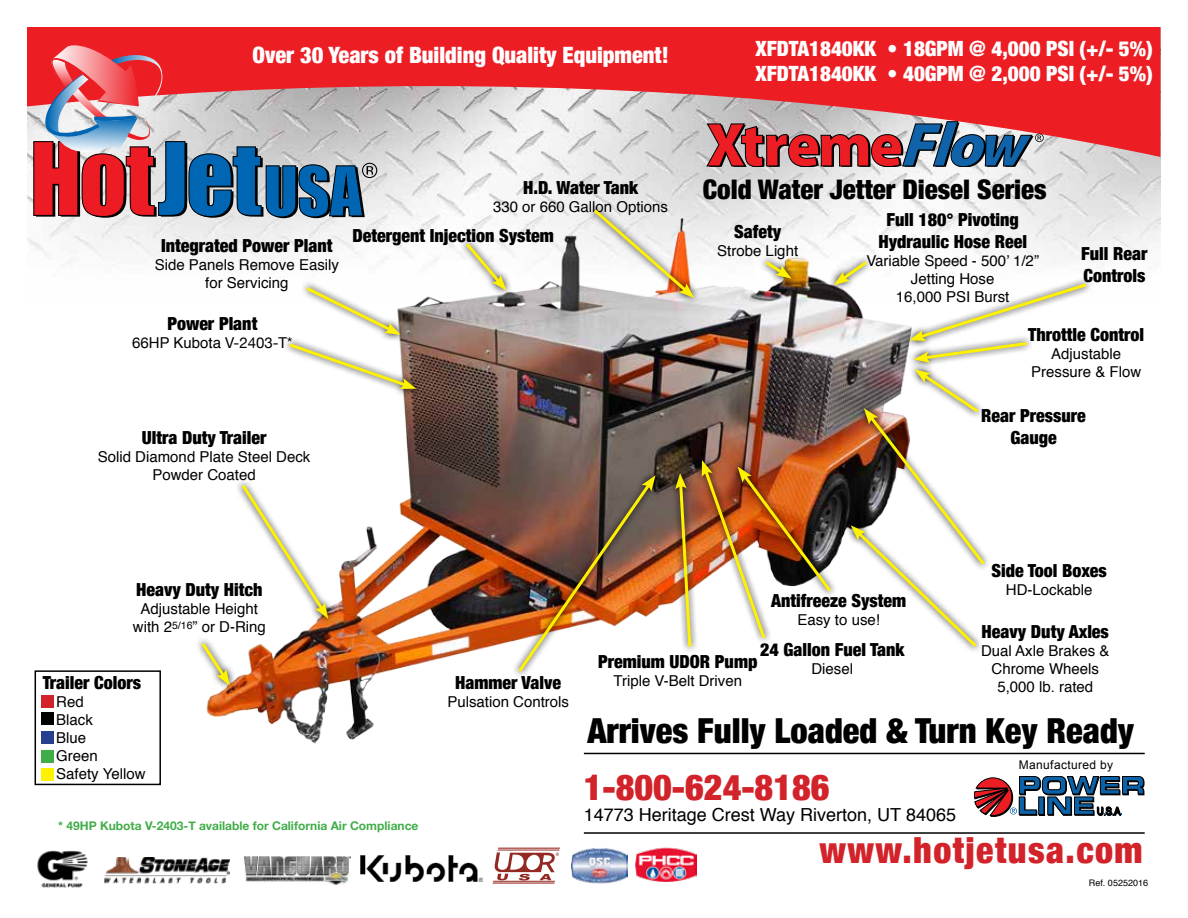
<style>
.page{position:relative;width:1188px;height:918px;background:#fff}
.page>*{position:absolute;margin:0;border:0;box-sizing:border-box;transform-origin:0 0}
.t1{font:900 condensed 36px "Helvetica Neue";letter-spacing:.04em;color:#d2232a}
.t2{font:900 condensed 36px "Helvetica Neue";color:#d2232a}
.t3{font:900 condensed 34.5px "Helvetica Neue";color:#000}
.t4{font:900 condensed 27px "Helvetica Neue";color:#000}
.t5{font:900 condensed 22.5px "Helvetica Neue";color:#fff}
.t6{font:900 condensed 21px/25.2px "Helvetica Neue";color:#fff}
.t7{font:900 condensed 18px/21.6px "Helvetica Neue";color:#000;text-align:center}
.t8{font:18px "Helvetica";color:#000}
.t9{font:15px/18px "Helvetica";color:#000;text-align:center}
.t10{font:15px "Helvetica Neue";color:#000}
.t11{font:700 12px "Helvetica Neue";color:#41ad49}
.t12{font:12px "Arial";letter-spacing:.03em;color:#000}
.t13{font:9px "Helvetica";color:#000}
.s1{font-family:"Helvetica"}
</style>
<div class="page">
<img style="left:27px;top:157px;width:1133px;height:111px">
<img style="left:190px;top:199px;width:734px;height:556px">
<svg style="left:27px;top:27px;width:1133px;height:130px;background:#e65257"></svg>
<div style="left:35px;top:670px;width:126px;height:115px;border:2px solid #000"></div>
<div style="left:41px;top:696px;width:13px;height:12px;background:#d2232a"></div>
<div style="left:41px;top:712px;width:12px;height:13px;background:#000"></div>
<div style="left:41px;top:732px;width:13px;height:12px;background:#25408f"></div>
<div style="left:41px;top:751px;width:12px;height:12px;background:#41ad49"></div>
<div style="left:41px;top:768px;width:13px;height:12px;background:#fff200"></div>
<hr style="left:498px;top:850px;width:61px;height:1px;background:#942923">
<hr style="left:493px;top:881px;width:62px;height:1px;background:#942923">
<svg style="left:494px;top:852px;width:65px;height:28px"></svg>
<hr style="left:498px;top:848px;width:62px;height:1px;background:#942923">
<hr style="left:493px;top:883px;width:62px;height:1px;background:#942923">
<img style="left:571px;top:848px;width:57px;height:35px">
<img style="left:636px;top:847px;width:60px;height:35px">
<img style="left:37px;top:850px;width:51px;height:38px">
<img style="left:104px;top:857px;width:125px;height:27px">
<img style="left:244px;top:856px;width:106px;height:29px">
<svg style="left:974px;top:776px;width:170px;height:41px"></svg>
<hr style="left:584px;top:753px;width:561px;height:1px;background:#000">
<hr style="left:584px;top:832px;width:561px;height:2px;background:#000">
<svg style="left:283px;top:337px;width:140px;height:60px"></svg>
<svg style="left:286px;top:341px;width:130px;height:48px"></svg>
<svg style="left:195px;top:636px;width:42px;height:56px"></svg>
<svg style="left:199px;top:640px;width:31px;height:46px"></svg>
<svg style="left:235px;top:478px;width:101px;height:147px"></svg>
<svg style="left:239px;top:482px;width:89px;height:137px"></svg>
<svg style="left:512px;top:468px;width:150px;height:210px"></svg>
<img style="left:515px;top:475px;width:141px;height:200px">
<svg style="left:300px;top:281px;width:107px;height:61px"></svg>
<svg style="left:303px;top:285px;width:98px;height:50px"></svg>
<svg style="left:668px;top:467px;width:31px;height:187px"></svg>
<img style="left:675px;top:473px;width:18px;height:177px">
<svg style="left:694px;top:454px;width:78px;height:191px"></svg>
<svg style="left:587px;top:203px;width:114px;height:102px"></svg>
<svg style="left:591px;top:206px;width:103px;height:92px"></svg>
<svg style="left:759px;top:255px;width:39px;height:30px"></svg>
<svg style="left:762px;top:258px;width:30px;height:21px"></svg>
<svg style="left:844px;top:519px;width:133px;height:134px"></svg>
<svg style="left:827px;top:255px;width:46px;height:37px"></svg>
<svg style="left:834px;top:258px;width:36px;height:27px"></svg>
<img style="left:361px;top:855px;width:121px;height:27px">
<svg style="left:460px;top:237px;width:53px;height:60px"></svg>
<svg style="left:463px;top:240px;width:44px;height:51px"></svg>
<div style="left:907px;top:335px;width:127px;height:35px;background:#fff"></div>
<svg style="left:912px;top:363px;width:24px;height:6px"></svg>
<svg style="left:851px;top:369px;width:137px;height:281px"></svg>
<svg style="left:903px;top:277px;width:188px;height:71px"></svg>
<svg style="left:909px;top:281px;width:181px;height:82px"></svg>
<svg style="left:834px;top:460px;width:3px;height:138px"></svg>
<img style="left:702px;top:460px;width:132px;height:182px">
<svg style="left:707px;top:122px;width:337px;height:45px;background:#9b6c79"></svg>
<svg style="left:33px;top:45px;width:344px;height:173px;background:#ad7382"></svg>
<h3 class="t5" style="left:253px;top:36px;width:418px">Over 30 Years of Building Quality Equipment!</h3>
<h3 class="t6" style="left:756px;top:35px;width:399px">XFDTA1840KK • 18GPM @ 4,000 PSI (+/- 5%)<br>XFDTA1840KK • 40GPM @ 2,000 PSI (+/- 5%)</h3>
<p class="t7" style="left:161px;top:234px;width:173px">Integrated Power Plant</p>
<p class="t9" style="left:155px;top:256px;width:186px">Side Panels Remove Easily for Servicing</p>
<p class="t7" style="left:167px;top:311px;width:91px">Power Plant</p>
<p class="t10" style="left:132px;top:331px;width:162px">66HP <span class="s1">Kubota</span> V-2403-T*</p>
<p class="t7" style="left:523px;top:175px;width:117px">H.D. Water Tank</p>
<p class="t9" style="left:493px;top:198px;width:177px">330 or 660 Gallon Options</p>
<p class="t7" style="left:352px;top:224px;width:203px">Detergent Injection System</p>
<p class="t7" style="left:142px;top:426px;width:126px">Ultra Duty Trailer</p>
<p class="t9" style="left:98px;top:448px;width:214px">Solid Diamond Plate Steel Deck<br>Powder Coated</p>
<h3 class="t4" style="left:703px;top:167px;width:345px">Cold Water Jetter Diesel Series</h3>
<p class="t7" style="left:734px;top:220px;width:48px">Safety</p>
<p class="t9" style="left:717px;top:242px;width:82px">Strobe Light</p>
<p class="t7" style="left:878px;top:208px;width:150px">Full 180° Pivoting<br>Hydraulic Hose Reel</p>
<p class="t9" style="left:866px;top:252px;width:174px">Variable Speed - 500’ 1/2”<br>Jetting Hose<br>16,000 PSI Burst</p>
<p class="t7" style="left:1081px;top:242px;width:68px;text-align:left">Full Rear<br>Controls</p>
<p class="t7" style="left:1028px;top:323px;width:118px">Throttle Control</p>
<p class="t9" style="left:1031px;top:346px;width:112px">Adjustable<br>Pressure &amp; Flow</p>
<p class="t7" style="left:981px;top:404px;width:106px">Rear Pressure<br>Gauge</p>
<p class="t7" style="left:136px;top:578px;width:128px">Heavy Duty Hitch</p>
<p class="t9" style="left:133px;top:601px;width:134px">Adjustable Height with 2<sup>5/16</sup>” or D-Ring</p>
<p class="t7" style="left:43px;top:671px;width:100px">Trailer Colors</p>
<p class="t9" style="left:56px;top:694px;width:91px;text-align:left">Red<br>Black<br>Blue<br>Green<br>Safety Yellow</p>
<p class="t11" style="left:58px;top:817px;width:362px">* 49HP Kubota V-2403-T available for California Air Compliance</p>
<p class="t7" style="left:455px;top:671px;width:108px">Hammer Valve</p>
<p class="t9" style="left:447px;top:693px;width:123px">Pulsation Controls</p>
<p class="t7" style="left:771px;top:589px;width:136px">Antifreeze System</p>
<p class="t9" style="left:797px;top:611px;width:84px">Easy to use!</p>
<p class="t7" style="left:760px;top:638px;width:146px">24 Gallon Fuel Tank</p>
<p class="t9" style="left:811px;top:660px;width:43px">Diesel</p>
<p class="t7" style="left:598px;top:649px;width:161px">Premium UDOR Pump</p>
<p class="t9" style="left:613px;top:672px;width:130px">Triple V-Belt Driven</p>
<p class="t7" style="left:992px;top:559px;width:117px">Side Tool Boxes</p>
<p class="t9" style="left:1006px;top:581px;width:88px">HD-Lockable</p>
<p class="t7" style="left:982px;top:620px;width:129px">Heavy Duty Axles</p>
<p class="t9" style="left:981px;top:643px;width:130px">Dual Axle Brakes &amp;<br>Chrome Wheels<br>5,000 lb. rated</p>
<h2 class="t3" style="left:587px;top:702px;width:548px">Arrives Fully Loaded &amp; Turn Key Ready</h2>
<h1 class="t2" style="left:584px;top:757px;width:247px">1-800-624-8186</h1>
<p class="t8" style="left:584px;top:801px;width:374px">14773 Heritage Crest Way Riverton, UT 84065</p>
<p class="t12" style="left:1019px;top:757px;width:96px">Manufactured by</p>
<h1 class="t1" style="left:819px;top:821px;width:325px">www.hotjetusa.com</h1>
<p class="t13" style="left:1089px;top:876px;width:61px">Ref. 05252016</p>
</div>
